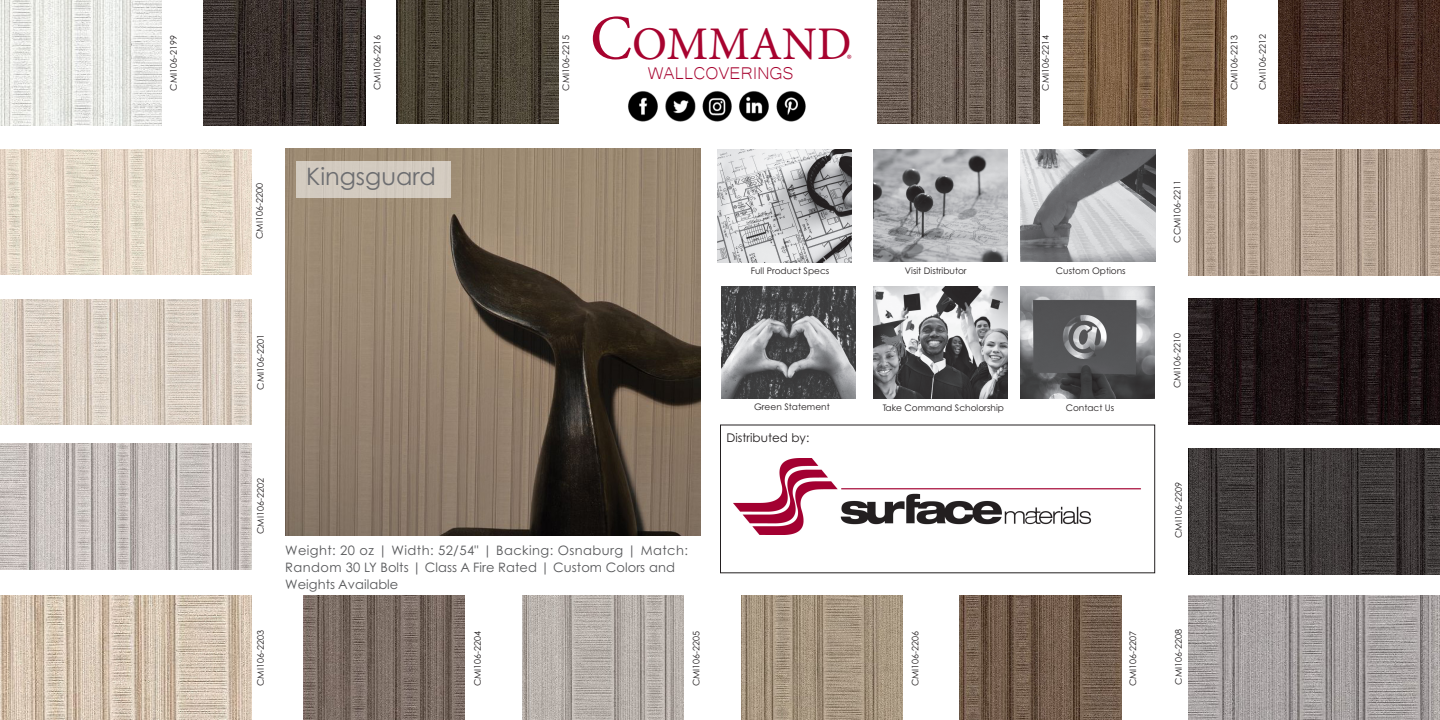
<style>
.page{position:relative;width:1440px;height:720px;background:#fff}
.page>*{position:absolute;margin:0;border:0;box-sizing:border-box;transform-origin:0 0}
.t1{font:46.8px "Minion Pro";color:#a7032f}
.t2{font:24px "Century Gothic Pro";color:#6c6d70}
.t3{font:22px "Microsoft Yi Baiti";color:#a7032f}
.t4{font:15.6px "Minion Pro";color:#a7032f}
.t5{font:13px/17px "Century Gothic Pro";letter-spacing:.005em;color:#57585a}
.t6{font:12px "Century Gothic Pro";color:#231f20}
.t7{font:9px "Century Gothic Pro";color:#231f20}
.s1{font-size:63.4px}
</style>
<div class="page">
<img style="left:285px;top:148px;width:416px;height:387px">
<img style="left:1189px;top:149px;width:251px;height:126px">
<img style="left:1189px;top:298px;width:251px;height:126px">
<img style="left:1189px;top:448px;width:251px;height:126px">
<img style="left:873px;top:286px;width:134px;height:112px">
<img style="left:873px;top:150px;width:134px;height:112px">
<img style="left:721px;top:286px;width:135px;height:112px">
<img style="left:718px;top:150px;width:134px;height:112px">
<img style="left:1021px;top:286px;width:134px;height:113px">
<img style="left:1021px;top:150px;width:134px;height:112px">
<div style="left:296px;top:161px;width:155px;height:36px;background:#d3cbc0"></div>
<img style="left:0;top:0;width:161px;height:126px">
<img style="left:0;top:149px;width:252px;height:126px">
<img style="left:0;top:299px;width:252px;height:126px">
<img style="left:0;top:443px;width:252px;height:126px">
<img style="left:0;top:595px;width:252px;height:124px">
<img style="left:1189px;top:595px;width:251px;height:125px">
<img style="left:1064px;top:0;width:162px;height:126px">
<img style="left:303px;top:596px;width:162px;height:123px">
<img style="left:522px;top:596px;width:161px;height:123px">
<img style="left:741px;top:596px;width:162px;height:123px">
<img style="left:960px;top:596px;width:161px;height:124px">
<img style="left:204px;top:0;width:161px;height:126px">
<img style="left:397px;top:0;width:161px;height:124px">
<img style="left:878px;top:0;width:161px;height:124px">
<img style="left:1279px;top:0;width:161px;height:124px">
<img style="left:734px;top:459px;width:407px;height:76px">
<img style="left:628px;top:91px;width:68px;height:31px">
<img style="left:702px;top:91px;width:67px;height:31px">
<img style="left:776px;top:91px;width:30px;height:31px">
<p class="t7" style="left:168px;top:91px;width:57px;rotate:-90deg">CMI106-2199</p>
<h1 class="t1" style="left:590px;top:12px;width:263px"><span class="s1">C</span>OMMAND</h1>
<p class="t7" style="left:372px;top:90px;width:57px;rotate:-90deg">CMI106-2216</p>
<p class="t7" style="left:560px;top:91px;width:57px;rotate:-90deg">CMI106-2215</p>
<p class="t7" style="left:1040px;top:91px;width:57px;rotate:-90deg">CMI106-2214</p>
<p class="t7" style="left:1229px;top:90px;width:57px;rotate:-90deg">CMI106-2213</p>
<h3 class="t4" style="left:847px;top:49px;width:7px">®</h3>
<h3 class="t3" style="left:648px;top:60px;width:147px">WALLCOVERINGS</h3>
<p class="t7" style="left:1257px;top:90px;width:57px;rotate:-90deg">CMI106-2212</p>
<p class="t7" style="left:254px;top:239px;width:57px;rotate:-90deg">CMI106-2200</p>
<p class="t2" style="left:306px;top:162px;width:131px">Kingsguard</p>
<p class="t7" style="left:255px;top:390px;width:57px;rotate:-90deg">CMI106-2201</p>
<p class="t7" style="left:255px;top:534px;width:57px;rotate:-90deg">CMI106-2202</p>
<p class="t5" style="left:285px;top:541px;width:404px">Weight: 20 oz | Width: 52/54" | Backing: Osnaburg | Match:<br>Random 30 LY Bolts | Class A Fire Rated | Custom Colors and<br>Weights Available</p>
<p class="t7" style="left:751px;top:265px;width:80px">Full Product Specs</p>
<p class="t7" style="left:905px;top:266px;width:63px">Visit Distributor</p>
<p class="t7" style="left:1056px;top:266px;width:71px">Custom Options</p>
<p class="t7" style="left:754px;top:402px;width:77px">Green Statement</p>
<p class="t7" style="left:883px;top:402px;width:123px">Take Command Scholorship</p>
<p class="t7" style="left:1066px;top:402px;width:50px">Contact Us</p>
<p class="t6" style="left:727px;top:430px;width:84px">Distributed by:</p>
<p class="t7" style="left:1172px;top:243px;width:64px;rotate:-90deg">CCMI106-2211</p>
<p class="t7" style="left:1172px;top:388px;width:57px;rotate:-90deg">CMI106-2210</p>
<p class="t7" style="left:1173px;top:538px;width:57px;rotate:-90deg">CMI106-2209</p>
<p class="t7" style="left:255px;top:686px;width:57px;rotate:-90deg">CMI106-2203</p>
<p class="t7" style="left:472px;top:686px;width:57px;rotate:-90deg">CMI106-2204</p>
<p class="t7" style="left:691px;top:686px;width:57px;rotate:-90deg">CMI106-2205</p>
<p class="t7" style="left:910px;top:686px;width:57px;rotate:-90deg">CMI106-2206</p>
<p class="t7" style="left:1127px;top:686px;width:57px;rotate:-90deg">CMI106-2207</p>
<p class="t7" style="left:1173px;top:685px;width:57px;rotate:-90deg">CMI106-2208</p>
</div>
